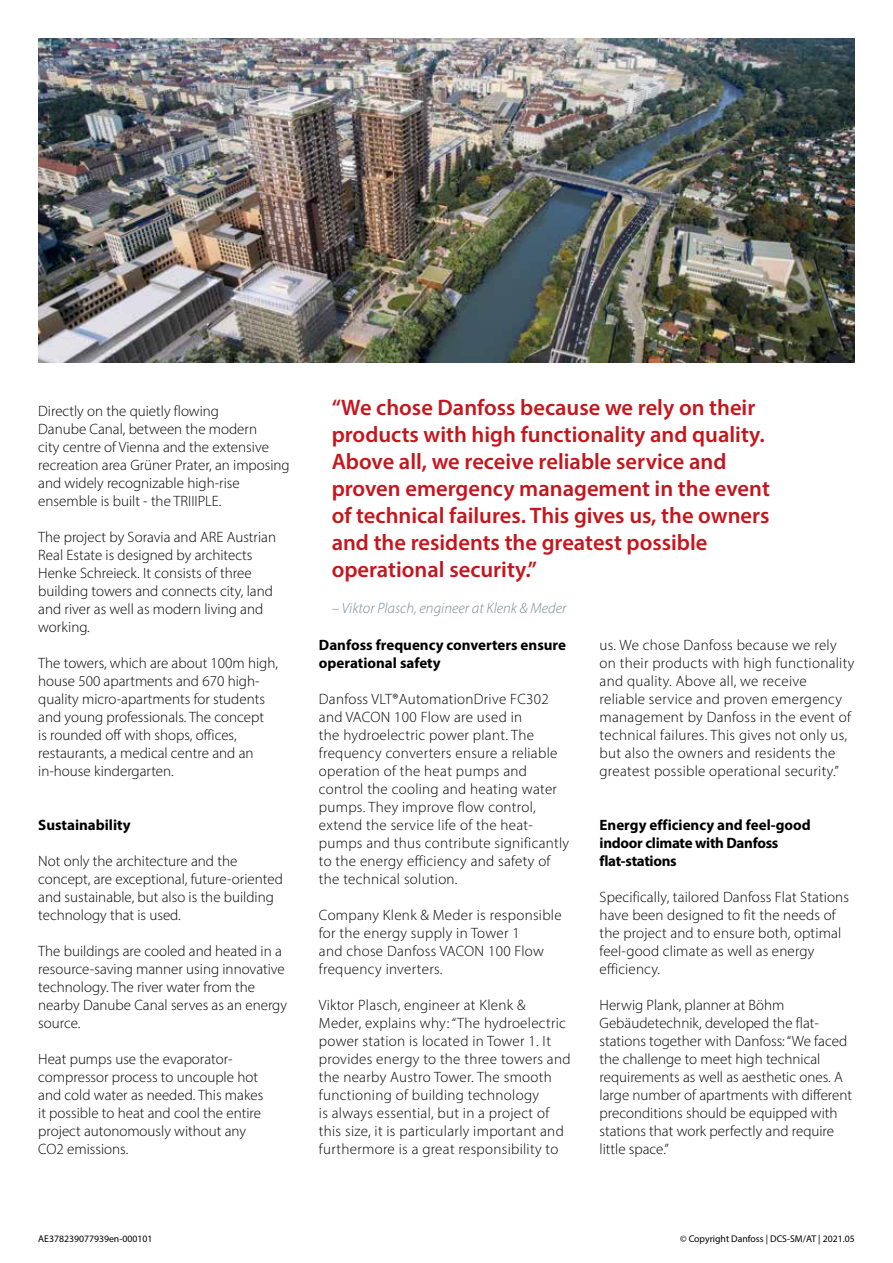
<style>
.page{position:relative;width:893px;height:1263px;background:#fff}
.page>*{position:absolute;margin:0;border:0;box-sizing:border-box;transform-origin:0 0}
.t1{font:600 22.5px/27px "Myriad Pro";color:#c4161c}
.t2{font:300 15px/18px "Myriad Pro";color:#000}
.t3{font:300 15px/18px "Myriad Pro";letter-spacing:.02em;color:#000}
.t4{font:700 15px/18px "Myriad Pro";letter-spacing:-.02em;color:#000}
.t5{font:700 15px/18px "Myriad Pro";color:#000}
.t6{font:italic 300 15px "Myriad Pro";color:#748a96}
.t7{font:9.75px "Myriad Pro";color:#000}
</style>
<div class="page">
<img style="left:38px;top:38px;width:817px;height:324px">
<p class="t2" style="left:38px;top:402px;width:253px">Directly on the quietly flowing<br>Danube Canal, between the modern<br>city centre of Vienna and the extensive recreation area Grüner Prater, an imposing and widely recognizable high-rise ensemble is built - the TRIIIPLE.</p>
<p class="t2" style="left:38px;top:528px;width:239px">The project by Soravia and ARE Austrian Real Estate is designed by architects Henke Schreieck. It consists of three building towers and connects city, land and river as well as modern living and working.</p>
<p class="t2" style="left:38px;top:654px;width:241px">The towers, which are about 100m high, house 500 apartments and 670 high&shy;quality micro-apartments for students and young professionals. The concept<br>is rounded off with shops, offices, restaurants, a medical centre and an in-house kindergarten.</p>
<p class="t5" style="left:38px;top:816px;width:94px">Sustainability</p>
<p class="t2" style="left:38px;top:852px;width:246px">Not only the architecture and the concept, are exceptional, future-oriented and sustainable, but also is the building technology that is used.</p>
<p class="t2" style="left:38px;top:942px;width:250px">The buildings are cooled and heated in a resource-saving manner using innovative technology. The river water from the nearby Danube Canal serves as an energy source.</p>
<p class="t2" style="left:38px;top:1050px;width:227px">Heat pumps use the evaporator&shy;compressor process to uncouple hot and cold water as needed. This makes it possible to heat and cool the entire project autonomously without any<br>CO2 emissions.</p>
<p class="t1" style="left:332px;top:394px;width:440px">“We chose Danfoss because we rely on their products with high functionality and quality.<br>Above all, we receive reliable service and proven emergency management in the event of technical failures. This gives us, the owners and the residents the greatest possible operational security.”</p>
<p class="t6" style="left:332px;top:599px;width:236px">– Viktor Plasch, engineer at Klenk &amp; Meder</p>
<p class="t5" style="left:319px;top:636px;width:249px">Danfoss frequency converters ensure operational safety</p>
<p class="t3" style="left:319px;top:690px;width:252px">Danfoss VLT®AutomationDrive FC302 and VACON 100 Flow are used in<br>the hydroelectric power plant. The frequency converters ensure a reliable operation of the heat pumps and control the cooling and heating water pumps. They improve flow control, extend the service life of the heat&shy;pumps and thus contribute significantly to the energy efficiency and safety of the technical solution.</p>
<p class="t3" style="left:319px;top:906px;width:244px">Company Klenk &amp; Meder is responsible for the energy supply in Tower 1<br>and chose Danfoss VACON 100 Flow frequency inverters.</p>
<p class="t3" style="left:319px;top:996px;width:253px">Viktor Plasch, engineer at Klenk &amp; Meder, explains why: “The hydroelectric power station is located in Tower 1. It provides energy to the three towers and the nearby Austro Tower. The smooth functioning of building technology<br>is always essential, but in a project of this size, it is particularly important and furthermore is a great responsibility to</p>
<p class="t3" style="left:600px;top:636px;width:256px">us. We chose Danfoss because we rely on their products with high functionality and quality. Above all, we receive reliable service and proven emergency management by Danfoss in the event of technical failures. This gives not only us, but also the owners and residents the greatest possible operational security.”</p>
<p class="t4" style="left:600px;top:816px;width:213px">Energy efficiency and feel-good indoor climate with Danfoss flat-stations</p>
<p class="t2" style="left:600px;top:888px;width:251px">Specifically, tailored Danfoss Flat Stations have been designed to fit the needs of the project and to ensure both, optimal feel-good climate as well as energy efficiency.</p>
<p class="t2" style="left:600px;top:996px;width:254px">Herwig Plank, planner at Böhm Gebäudetechnik, developed the flat&shy;stations together with Danfoss: “We faced the challenge to meet high technical requirements as well as aesthetic ones. A large number of apartments with different preconditions should be equipped with stations that work perfectly and require little space.”</p>
<p class="t7" style="left:38px;top:1232px;width:116px">AE378239077939en-000101</p>
<p class="t7" style="left:680px;top:1232px;width:176px">© Copyright Danfoss | DCS-SM/AT | 2021.05</p>
</div>
